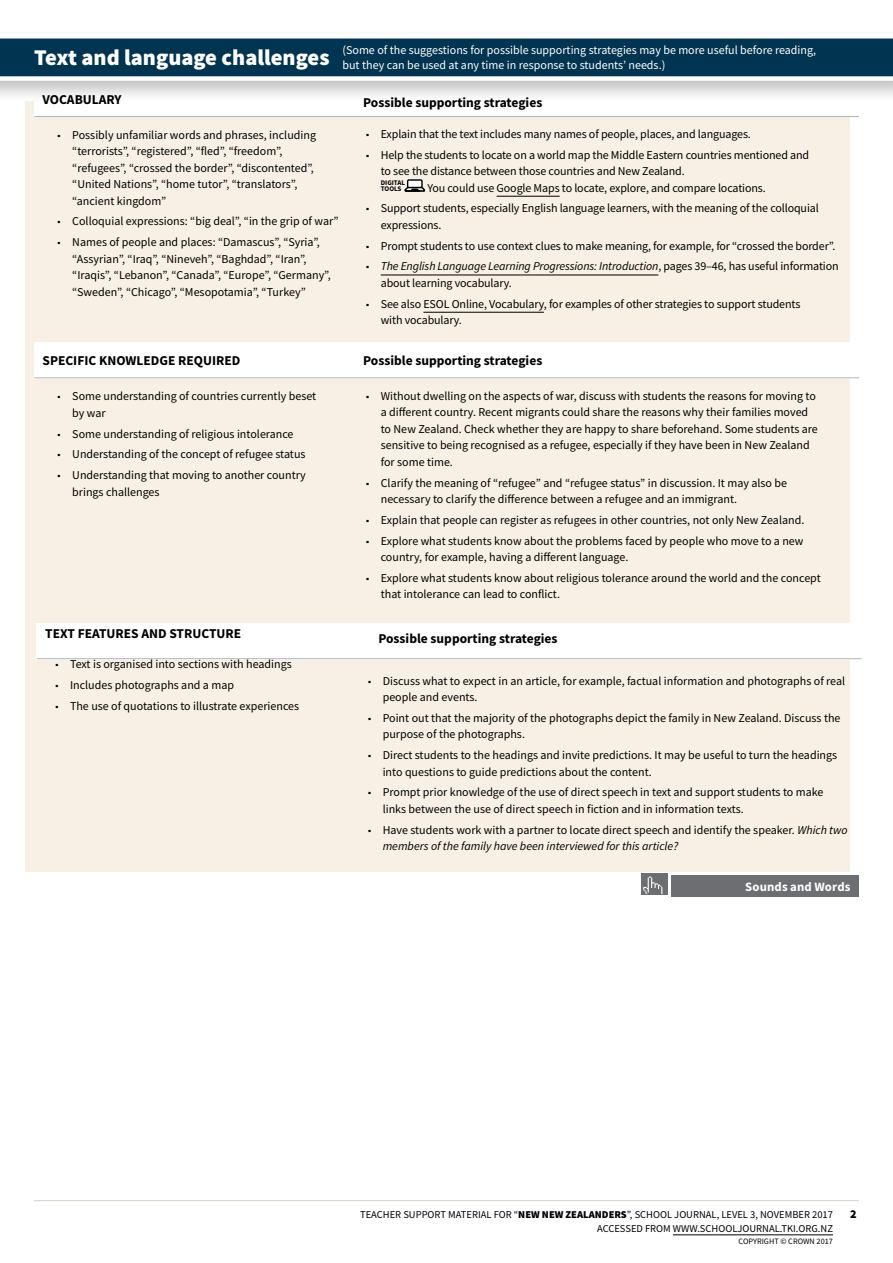
<style>
.page{position:relative;width:893px;height:1263px;background:#fff}
.page>*{position:absolute;margin:0;border:0;box-sizing:border-box;transform-origin:0 0}
.t1{font:900 22.5px "Source Sans Pro";color:#fff}
.t2{font:700 13.5px "Source Sans Pro";color:#000}
.t3{font:700 12.75px "Source Sans Pro";letter-spacing:.015em;color:#fff}
.t4{font:12px/16.5px "Source Sans Pro";color:#000}
.t5{font:12px/15px "Source Sans Pro";color:#fff}
.t6{font:900 12px "Source Sans Pro";color:#000}
.t7{font:10.5px "Source Sans Pro";color:#000}
.t8{font:8.25px "Source Sans Pro";color:#000}
.t9{font:700 7.05px/5.7px "Source Sans Pro";color:#000}
.s1{font-style:italic}
.s2{font-weight:900}
</style>
<div class="page">
<div style="left:25px;top:101px;width:825px;height:771px;background:#f8f0e4"></div>
<div style="left:34px;top:81px;width:827px;height:36px;background:#fff"></div>
<hr style="left:34px;top:116px;width:825px;height:1px;background:#b1b4b6">
<div style="left:34px;top:342px;width:827px;height:36px;background:#fff"></div>
<hr style="left:34px;top:377px;width:825px;height:1px;background:#b1b4b6">
<div style="left:672px;top:876px;width:187px;height:21px;background:#6d6e71"></div>
<div style="left:641px;top:873px;width:27px;height:21px;background:#6d6e71"></div>
<svg style="left:643px;top:876px;width:19px;height:18px"></svg>
<hr style="left:34px;top:1200px;width:825px;height:1px;background:#d6d1c8">
<hr style="left:673px;top:1234px;width:160px;height:1px;background:#000">
<hr style="left:497px;top:196px;width:63px;height:1px;background:#000">
<hr style="left:381px;top:275px;width:277px;height:1px;background:#000">
<hr style="left:423px;top:312px;width:121px;height:1px;background:#000">
<div style="left:408px;top:180px;width:14px;height:8px;background:#fff"></div>
<div style="left:407px;top:179px;width:16px;height:9px;border:1px solid #000"></div>
<svg style="left:404px;top:185px;width:21px;height:7px"></svg>
<div style="left:37px;top:623px;width:826px;height:36px;background:#fff"></div>
<hr style="left:37px;top:658px;width:824px;height:1px;background:#b1b4b6">
<div style="left:0;top:28px;width:893px;height:75px;background:#000;opacity:.25"></div>
<svg style="left:0;top:34px;width:893px;height:47px"></svg>
<h1 class="t1" style="left:34px;top:42px;width:297px">Text and language challenges</h1>
<p class="t5" style="left:342px;top:43px;width:475px">(Some of the suggestions for possible supporting strategies may be more useful before reading, but they can be used at any time in response to students’ needs.)</p>
<p class="t2" style="left:43px;top:90px;width:81px">VOCABULARY</p>
<p class="t2" style="left:363px;top:93px;width:181px">Possible supporting strategies</p>
<p class="t4" style="left:72px;top:126px;width:245px;text-indent:-17px">▪ Possibly unfamiliar words and phrases, including “terrorists”, “registered”, “fled”, “freedom”, “refugees”, “crossed the border”, “discontented”, “United Nations”, “home tutor”, “translators”, “ancient kingdom”</p>
<p class="t4" style="left:55px;top:213px;width:285px">▪ Colloquial expressions: “big deal”, “in the grip of war”</p>
<p class="t4" style="left:72px;top:234px;width:260px;text-indent:-17px">▪ Names of people and places: “Damascus”, “Syria”, “Assyrian”, “Iraq”, “Nineveh”, “Baghdad”, “Iran”, “Iraqis”, “Lebanon”, “Canada”, “Europe”, “Germany”, “Sweden”, “Chicago”, “Mesopotamia”, “Turkey”</p>
<p class="t4" style="left:364px;top:126px;width:389px">▪ Explain that the text includes many names of people, places, and languages.</p>
<p class="t4" style="left:381px;top:146px;width:430px;text-indent:-17px">▪ Help the students to locate on a world map the Middle Eastern countries mentioned and to see the distance between those countries and New Zealand.</p>
<p class="t9" style="left:381px;top:180px;width:26px">DIGITAL<br>TOOLS</p>
<p class="t4" style="left:427px;top:179px;width:340px">You could use Google Maps to locate, explore, and compare locations.</p>
<p class="t4" style="left:381px;top:200px;width:440px;text-indent:-17px">▪ Support students, especially English language learners, with the meaning of the colloquial expressions.</p>
<p class="t4" style="left:364px;top:237px;width:473px">▪ Prompt students to use context clues to make meaning, for example, for “crossed the border”.</p>
<p class="t4" style="left:381px;top:258px;width:459px;text-indent:-17px">▪ <span class="s1">The English Language Learning Progressions: Introduction</span>, pages 39–46, has useful information about learning vocabulary.</p>
<p class="t4" style="left:381px;top:295px;width:421px;text-indent:-17px">▪ See also ESOL Online, Vocabulary, for examples of other strategies to support students with vocabulary.</p>
<p class="t2" style="left:43px;top:352px;width:199px">SPECIFIC KNOWLEDGE REQUIRED</p>
<p class="t2" style="left:363px;top:352px;width:181px">Possible supporting strategies</p>
<p class="t4" style="left:72px;top:388px;width:245px;text-indent:-17px">▪ Some understanding of countries currently beset by war</p>
<p class="t4" style="left:55px;top:425px;width:240px">▪ Some understanding of religious intolerance</p>
<p class="t4" style="left:55px;top:446px;width:252px">▪ Understanding of the concept of refugee status</p>
<p class="t4" style="left:72px;top:467px;width:235px;text-indent:-17px">▪ Understanding that moving to another country brings challenges</p>
<p class="t4" style="left:381px;top:388px;width:439px;text-indent:-17px">▪ Without dwelling on the aspects of war, discuss with students the reasons for moving to a different country. Recent migrants could share the reasons why their families moved to New Zealand. Check whether they are happy to share beforehand. Some students are sensitive to being recognised as a refugee, especially if they have been in New Zealand for some time.</p>
<p class="t4" style="left:381px;top:474px;width:408px;text-indent:-17px">▪ Clarify the meaning of “refugee” and “refugee status” in discussion. It may also be necessary to clarify the difference between a refugee and an immigrant.</p>
<p class="t4" style="left:364px;top:512px;width:442px">▪ Explain that people can register as refugees in other countries, not only New Zealand.</p>
<p class="t4" style="left:381px;top:532px;width:424px;text-indent:-17px">▪ Explore what students know about the problems faced by people who move to a new country, for example, having a different language.</p>
<p class="t4" style="left:381px;top:570px;width:442px;text-indent:-17px">▪ Explore what students know about religious tolerance around the world and the concept that intolerance can lead to conflict.</p>
<p class="t2" style="left:45px;top:624px;width:197px">TEXT FEATURES AND STRUCTURE</p>
<p class="t2" style="left:378px;top:629px;width:181px">Possible supporting strategies</p>
<p class="t4" style="left:53px;top:656px;width:240px">▪ Text is organised into sections with headings</p>
<p class="t4" style="left:53px;top:677px;width:183px">▪ Includes photographs and a map</p>
<p class="t4" style="left:53px;top:697px;width:248px">▪ The use of quotations to illustrate experiences</p>
<p class="t4" style="left:383px;top:672px;width:464px;text-indent:-17px">▪ Discuss what to expect in an article, for example, factual information and photographs of real people and events.</p>
<p class="t4" style="left:383px;top:709px;width:459px;text-indent:-17px">▪ Point out that the majority of the photographs depict the family in New Zealand. Discuss the purpose of the photographs.</p>
<p class="t4" style="left:383px;top:747px;width:456px;text-indent:-17px">▪ Direct students to the headings and invite predictions. It may be useful to turn the headings into questions to guide predictions about the content.</p>
<p class="t4" style="left:383px;top:784px;width:442px;text-indent:-17px">▪ Prompt prior knowledge of the use of direct speech in text and support students to make links between the use of direct speech in fiction and in information texts.</p>
<p class="t4" style="left:383px;top:821px;width:467px;text-indent:-17px">▪ Have students work with a partner to locate direct speech and identify the speaker. <span class="s1">Which two members of the family have been interviewed for this article?</span></p>
<p class="t3" style="left:745px;top:878px;width:107px">Sounds and Words</p>
<p class="t7" style="left:360px;top:1208px;width:474px">TEACHER SUPPORT MATERIAL FOR “<span class="s2">NEW NEW ZEALANDERS</span>”, SCHOOL JOURNAL, LEVEL 3, NOVEMBER 2017</p>
<p class="t6" style="left:850px;top:1206px;width:8px">2</p>
<p class="t7" style="left:597px;top:1222px;width:237px">ACCESSED FROM WWW.SCHOOLJOURNAL.TKI.ORG.NZ</p>
<p class="t8" style="left:739px;top:1236px;width:96px">COPYRIGHT © CROWN 2017</p>
</div>
